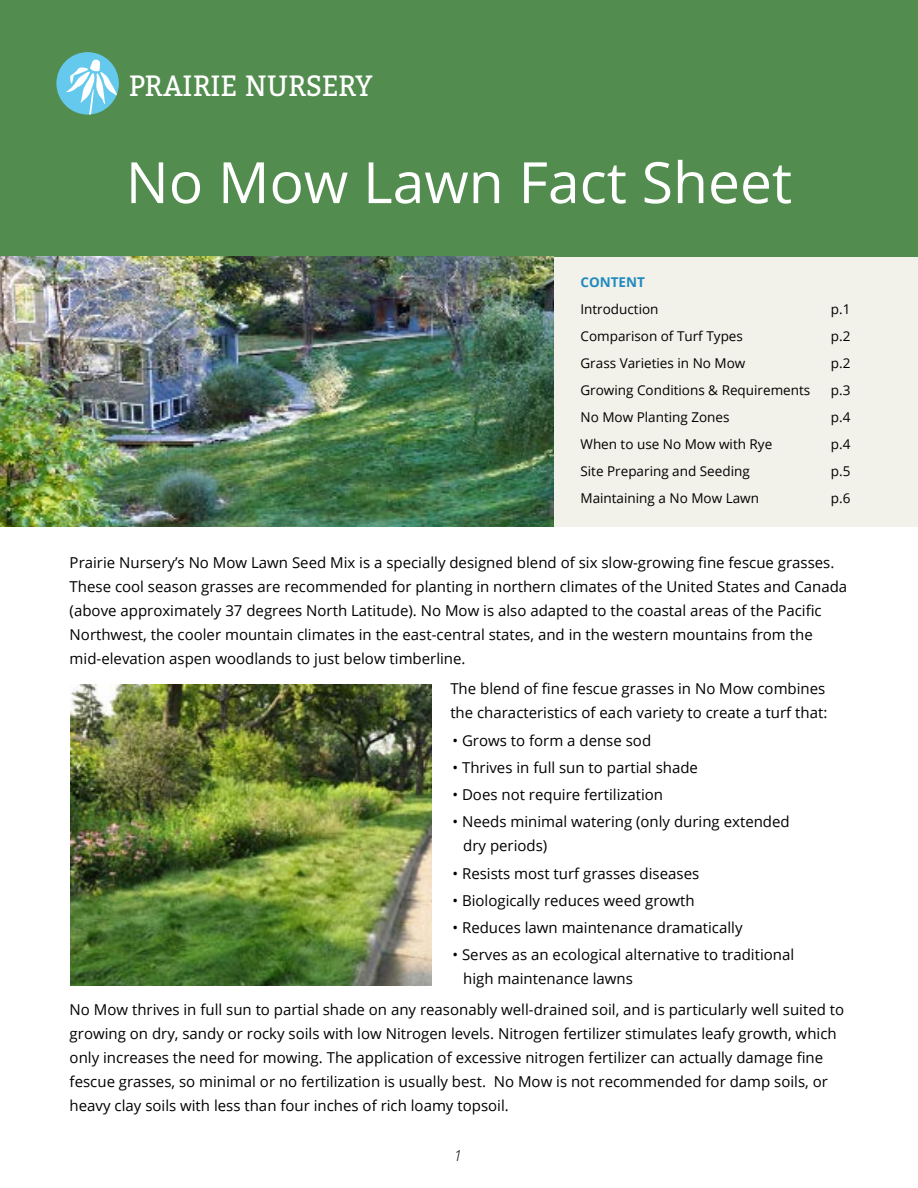
<style>
.page{position:relative;width:918px;height:1188px;background:#fff}
.page>*{position:absolute;margin:0;border:0;box-sizing:border-box;transform-origin:0 0}
.t1{font:57px "Open Sans";color:#fff}
.t2{font:29.4px "Bitter";letter-spacing:-.005em;color:#fff;scale:.93 1}
.t3{font:15px/24px "Open Sans";color:#000}
.t4{font:italic 300 15px "Open Sans";color:#000}
.t5{font:13.5px "Open Sans";color:#000}
.t6{font:700 13.5px "Open Sans";color:#208abe}
</style>
<div class="page">
<div style="left:0;top:253px;width:918px;height:273px;background:#f2f1ea"></div>
<div style="left:0;top:0;width:918px;height:256px;background:#538c4f"></div>
<img style="left:0;top:256px;width:554px;height:270px">
<img style="left:70px;top:685px;width:362px;height:301px">
<div style="left:56px;top:52px;width:63px;height:63px;background:#64c9ec;border-radius:50%"></div>
<svg style="left:66px;top:60px;width:52px;height:55px"></svg>
<h2 class="t2" style="left:129px;top:67px;width:263px">PRAIRIE NURSERY</h2>
<h1 class="t1" style="left:126px;top:143px;width:668px">No Mow Lawn Fact Sheet</h1>
<p class="t6" style="left:580px;top:272px;width:66px">CONTENT</p>
<p class="t5" style="left:580px;top:300px;width:80px">Introduction</p>
<p class="t5" style="left:831px;top:300px;width:21px">p.1</p>
<p class="t5" style="left:580px;top:327px;width:164px">Comparison of Turf Types</p>
<p class="t5" style="left:831px;top:327px;width:21px">p.2</p>
<p class="t5" style="left:580px;top:354px;width:166px">Grass Varieties in No Mow</p>
<p class="t5" style="left:831px;top:354px;width:21px">p.2</p>
<p class="t5" style="left:580px;top:381px;width:231px">Growing Conditions &amp; Requirements</p>
<p class="t5" style="left:831px;top:381px;width:21px">p.3</p>
<p class="t5" style="left:580px;top:408px;width:151px">No Mow Planting Zones</p>
<p class="t5" style="left:831px;top:408px;width:21px">p.4</p>
<p class="t5" style="left:580px;top:435px;width:193px">When to use No Mow with Rye</p>
<p class="t5" style="left:831px;top:435px;width:21px">p.4</p>
<p class="t5" style="left:580px;top:462px;width:171px">Site Preparing and Seeding</p>
<p class="t5" style="left:831px;top:462px;width:21px">p.5</p>
<p class="t5" style="left:580px;top:489px;width:180px">Maintaining a No Mow Lawn</p>
<p class="t5" style="left:831px;top:489px;width:21px">p.6</p>
<p class="t3" style="left:70px;top:550px;width:779px">Prairie Nursery’s No Mow Lawn Seed Mix is a specially designed blend of six slow-growing fine fescue grasses.<br>These cool season grasses are recommended for planting in northern climates of the United States and Canada (above approximately 37 degrees North Latitude). No Mow is also adapted to the coastal areas of the Pacific Northwest, the cooler mountain climates in the east-central states, and in the western mountains from the mid-elevation aspen woodlands to just below timberline.</p>
<p class="t3" style="left:450px;top:677px;width:379px">The blend of fine fescue grasses in No Mow combines the characteristics of each variety to create a turf that:</p>
<p class="t3" style="left:453px;top:728px;width:200px">• Grows to form a dense sod</p>
<p class="t3" style="left:453px;top:755px;width:247px">• Thrives in full sun to partial shade</p>
<p class="t3" style="left:453px;top:782px;width:212px">• Does not require fertilization</p>
<p class="t3" style="left:463px;top:810px;width:328px;text-indent:-11px">• Needs minimal watering (only during extended dry periods)</p>
<p class="t3" style="left:453px;top:861px;width:248px">• Resists most turf grasses diseases</p>
<p class="t3" style="left:453px;top:888px;width:244px">• Biologically reduces weed growth</p>
<p class="t3" style="left:453px;top:915px;width:292px">• Reduces lawn maintenance dramatically</p>
<p class="t3" style="left:463px;top:943px;width:333px;text-indent:-11px">• Serves as an ecological alternative to traditional high maintenance lawns</p>
<p class="t3" style="left:70px;top:997px;width:776px">No Mow thrives in full sun to partial shade on any reasonably well-drained soil, and is particularly well suited to growing on dry, sandy or rocky soils with low Nitrogen levels. Nitrogen fertilizer stimulates leafy growth, which only increases the need for mowing. The application of excessive nitrogen fertilizer can actually damage fine fescue grasses, so minimal or no fertilization is usually best. No Mow is not recommended for damp soils, or heavy clay soils with less than four inches of rich loamy topsoil.</p>
<p class="t4" style="left:454px;top:1145px;width:10px">1</p>
</div>
